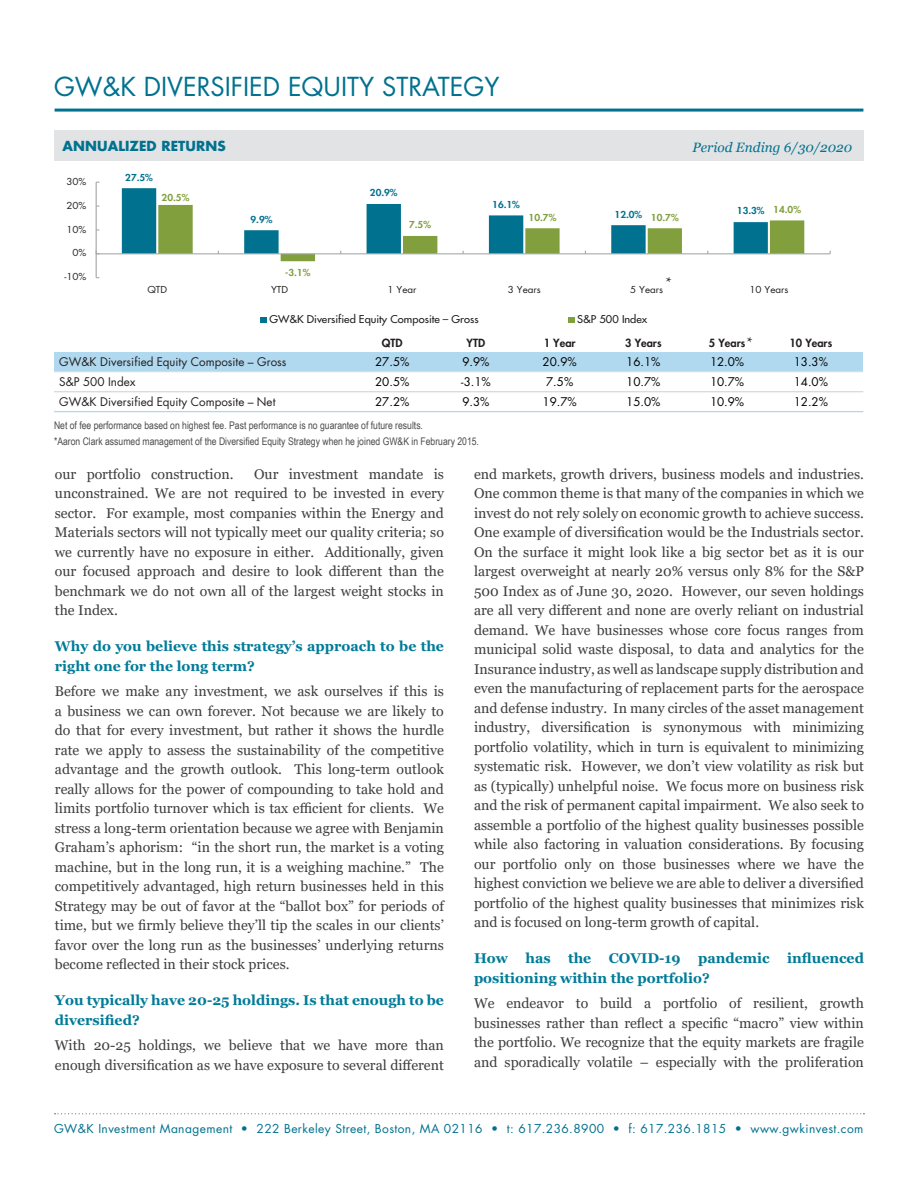
<style>
.page{position:relative;width:918px;height:1188px;background:#fff}
.page>*{position:absolute;margin:0;border:0;box-sizing:border-box;transform-origin:0 0}
.Heading{font:25.5px "Futura Std";color:#00718e}
.t1{font:15px "Minion Pro";color:#231f20}
.Text{font:14.1px/19.5px "Georgia";color:#3e3e3f;text-align:justify}
.Text-2{font:700 14.1px/19.5px "Georgia";color:#007b98}
.Subtitles{font:italic 13.5px "Georgia";letter-spacing:.005em;color:#00718e}
.t2{font:700 13.5px "Futura Std";letter-spacing:.005em;color:#00718e}
.t3{font:12px "Futura Std";letter-spacing:.035em;color:#00718e}
.t4{font:11.7px "Futura Std";letter-spacing:-.005em;color:#000}
.t5{font:11.7px "Futura Std";color:#231f20}
.t6{font:800 10.95px "Futura Std";color:#231f20}
.Disclosure{font:10.5px "Arial Narrow";color:#4b4c4d}
.t7{font:500 10.5px "Futura Std";letter-spacing:.005em;color:#231f20;scale:1.06 1}
.t8{font:9.3px "Futura Std";letter-spacing:-.005em;color:#231f20;scale:1.06 1}
.t9{font:800 9.3px "Futura Std";letter-spacing:.005em;color:#00728f;scale:1.06 1}
.t10{font:800 9.3px "Futura Std";letter-spacing:.005em;color:#819f3d;scale:1.06 1}
</style>
<div class="page">
<svg style="left:55px;top:1113px;width:809px;height:1px"></svg>
<hr style="left:55px;top:109px;width:808px;height:3px;background:#00718e">
<div style="left:54px;top:130px;width:810px;height:31px;background:#e1e3e4"></div>
<div style="left:54px;top:352px;width:307px;height:20px;background:#b0d8ee"></div>
<div style="left:361px;top:352px;width:84px;height:20px;background:#b0d8ee"></div>
<div style="left:445px;top:352px;width:83px;height:20px;background:#b0d8ee"></div>
<div style="left:528px;top:352px;width:84px;height:20px;background:#b0d8ee"></div>
<div style="left:612px;top:352px;width:84px;height:20px;background:#b0d8ee"></div>
<div style="left:696px;top:352px;width:84px;height:20px;background:#b0d8ee"></div>
<div style="left:780px;top:352px;width:83px;height:20px;background:#b0d8ee"></div>
<hr style="left:54px;top:372px;width:307px;height:1px;background:#e1e3e3">
<hr style="left:361px;top:372px;width:502px;height:1px;background:#e1e3e3">
<hr style="left:54px;top:391px;width:809px;height:1px;background:#d9d9d9">
<hr style="left:54px;top:411px;width:809px;height:1px;background:#b0d8ee">
<hr style="left:96px;top:182px;width:1px;height:96px;background:#a7a9ac">
<hr style="left:96px;top:253px;width:734px;height:1px;background:#a7a9ac">
<svg style="left:122px;top:188px;width:682px;height:73px"></svg>
<div style="left:260px;top:317px;width:7px;height:6px;background:#00728f"></div>
<div style="left:568px;top:317px;width:7px;height:6px;background:#819f3d"></div>
<p class="Heading" style="left:54px;top:70px;width:447px">GW&amp;K DIVERSIFIED EQUITY STRATEGY</p>
<p class="t2" style="left:63px;top:137px;width:165px">ANNUALIZED RETURNS</p>
<p class="t8" style="left:66px;top:175px;width:20px">30%</p>
<p class="t8" style="left:66px;top:199px;width:20px">20%</p>
<p class="t8" style="left:66px;top:223px;width:20px">10%</p>
<p class="t8" style="left:73px;top:247px;width:15px">0%</p>
<p class="t8" style="left:64px;top:271px;width:22px">-10%</p>
<p class="t9" style="left:125px;top:171px;width:27px">27.5%</p>
<p class="t10" style="left:162px;top:191px;width:28px">20.5%</p>
<p class="t9" style="left:250px;top:213px;width:22px">9.9%</p>
<p class="t10" style="left:285px;top:266px;width:25px">-3.1%</p>
<p class="t9" style="left:370px;top:187px;width:27px">20.9%</p>
<p class="t10" style="left:409px;top:219px;width:22px">7.5%</p>
<p class="Subtitles" style="left:692px;top:139px;width:161px">Period Ending 6/30/2020</p>
<p class="t9" style="left:492px;top:198px;width:27px">16.1%</p>
<p class="t9" style="left:615px;top:208px;width:27px">12.0%</p>
<p class="t9" style="left:737px;top:205px;width:27px">13.3%</p>
<p class="t10" style="left:529px;top:211px;width:28px">10.7%</p>
<p class="t10" style="left:651px;top:211px;width:28px">10.7%</p>
<p class="t10" style="left:773px;top:203px;width:28px">14.0%</p>
<p class="t1" style="left:666px;top:272px;width:8px">*</p>
<p class="t8" style="left:147px;top:284px;width:20px">QTD</p>
<p class="t8" style="left:271px;top:284px;width:18px">YTD</p>
<p class="t8" style="left:387px;top:284px;width:29px">1 Year</p>
<p class="t8" style="left:508px;top:284px;width:33px">3 Years</p>
<p class="t8" style="left:630px;top:284px;width:33px">5 Years</p>
<p class="t8" style="left:749px;top:284px;width:38px">10 Years</p>
<p class="t7" style="left:269px;top:313px;width:199px">GW&amp;K Diversified Equity Composite – Gross</p>
<p class="t7" style="left:577px;top:313px;width:68px">S&amp;P 500 Index</p>
<p class="t1" style="left:747px;top:332px;width:8px">*</p>
<p class="t6" style="left:382px;top:336px;width:22px">QTD</p>
<p class="t6" style="left:467px;top:336px;width:20px">YTD</p>
<p class="t6" style="left:544px;top:336px;width:33px">1 Year</p>
<p class="t6" style="left:625px;top:336px;width:38px">3 Years</p>
<p class="t6" style="left:709px;top:336px;width:38px">5 Years</p>
<p class="t6" style="left:790px;top:336px;width:44px">10 Years</p>
<p class="t5" style="left:59px;top:354px;width:229px">GW&amp;K Diversified Equity Composite – Gross</p>
<p class="t4" style="left:375px;top:354px;width:36px">27.5%</p>
<p class="t4" style="left:462px;top:354px;width:29px">9.9%</p>
<p class="t4" style="left:543px;top:354px;width:36px">20.9%</p>
<p class="t4" style="left:626px;top:354px;width:36px">16.1%</p>
<p class="t4" style="left:710px;top:354px;width:36px">12.0%</p>
<p class="t4" style="left:794px;top:354px;width:36px">13.3%</p>
<p class="t5" style="left:59px;top:374px;width:78px">S&amp;P 500 Index</p>
<p class="t4" style="left:375px;top:374px;width:36px">20.5%</p>
<p class="t4" style="left:461px;top:374px;width:31px">-3.1%</p>
<p class="t4" style="left:546px;top:374px;width:29px">7.5%</p>
<p class="t4" style="left:626px;top:374px;width:36px">10.7%</p>
<p class="t4" style="left:710px;top:374px;width:36px">10.7%</p>
<p class="t4" style="left:794px;top:374px;width:36px">14.0%</p>
<p class="t5" style="left:59px;top:394px;width:218px">GW&amp;K Diversified Equity Composite – Net</p>
<p class="t4" style="left:375px;top:394px;width:36px">27.2%</p>
<p class="t4" style="left:462px;top:394px;width:29px">9.3%</p>
<p class="t4" style="left:543px;top:394px;width:36px">19.7%</p>
<p class="t4" style="left:626px;top:394px;width:36px">15.0%</p>
<p class="t4" style="left:710px;top:394px;width:36px">10.9%</p>
<p class="t4" style="left:794px;top:394px;width:36px">12.2%</p>
<p class="Disclosure" style="left:54px;top:418px;width:371px">Net of fee performance based on highest fee. Past performance is no guarantee of future results.</p>
<p class="Disclosure" style="left:54px;top:433px;width:426px">*Aaron Clark assumed management of the Diversified Equity Strategy when he joined GW&amp;K in February 2015.</p>
<p class="Text" style="left:55px;top:464px;width:391px;text-indent:199px">Our investment mandate is unconstrained. We are not required to be invested in every sector. For example, most companies within the Energy and Materials sectors will not typically meet our quality criteria; so we currently have no exposure in either. Additionally, given our focused approach and desire to look different than the benchmark we do not own all of the largest weight stocks in the Index.</p>
<p class="Text-2" style="left:55px;top:637px;width:391px">Why do you believe this strategy’s approach to be the right one for the long term?</p>
<p class="Text" style="left:55px;top:682px;width:391px">Before we make any investment, we ask ourselves if this is a business we can own forever. Not because we are likely to do that for every investment, but rather it shows the hurdle rate we apply to assess the sustainability of the competitive advantage and the growth outlook. This long-term outlook really allows for the power of compounding to take hold and limits portfolio turnover which is tax efficient for clients. We stress a long-term orientation because we agree with Benjamin Graham’s aphorism: “in the short run, the market is a voting machine, but in the long run, it is a weighing machine.” The competitively advantaged, high return businesses held in this Strategy may be out of favor at the “ballot box” for periods of time, but we firmly believe they’ll tip the scales in our clients’ favor over the long run as the businesses’ underlying returns become reflected in their stock prices.</p>
<p class="Text-2" style="left:55px;top:991px;width:391px">You typically have 20-25 holdings. Is that enough to be diversified?</p>
<p class="Text" style="left:55px;top:1036px;width:391px">With 20-25 holdings, we believe that we have more than enough diversification as we have exposure to several different</p>
<p class="Text" style="left:55px;top:464px;width:180px">our portfolio construction.</p>
<p class="Text" style="left:474px;top:464px;width:392px">end markets, growth drivers, business models and industries.<br>One common theme is that many of the companies in which we invest do not rely solely on economic growth to achieve success.<br>One example of diversification would be the Industrials sector.<br>On the surface it might look like a big sector bet as it is our largest overweight at nearly 20% versus only 8% for the S&amp;P 500 Index as of June 30, 2020. However, our seven holdings are all very different and none are overly reliant on industrial demand. We have businesses whose core focus ranges from municipal solid waste disposal, to data and analytics for the Insurance industry, as well as landscape supply distribution and even the manufacturing of replacement parts for the aerospace and defense industry. In many circles of the asset management industry, diversification is synonymous with minimizing portfolio volatility, which in turn is equivalent to minimizing systematic risk. However, we don’t view volatility as risk but as (typically) unhelpful noise. We focus more on business risk and the risk of permanent capital impairment. We also seek to assemble a portfolio of the highest quality businesses possible while also factoring in valuation considerations. By focusing our portfolio only on those businesses where we have the highest conviction we believe we are able to deliver a diversified portfolio of the highest quality businesses that minimizes risk and is focused on long-term growth of capital.</p>
<p class="Text-2" style="left:474px;top:949px;width:392px">How has the COVID-19 pandemic influenced positioning within the portfolio?</p>
<p class="Text" style="left:474px;top:994px;width:391px">We endeavor to build a portfolio of resilient, growth businesses rather than reflect a specific “macro” view within the portfolio. We recognize that the equity markets are fragile and sporadically volatile – especially with the proliferation</p>
<p class="t3" style="left:54px;top:1121px;width:811px">GW&amp;K Investment Management • 222 Berkeley Street, Boston, MA 02116 • t: 617.236.8900 • f: 617.236.1815 • www.gwkinvest.com</p>
</div>
